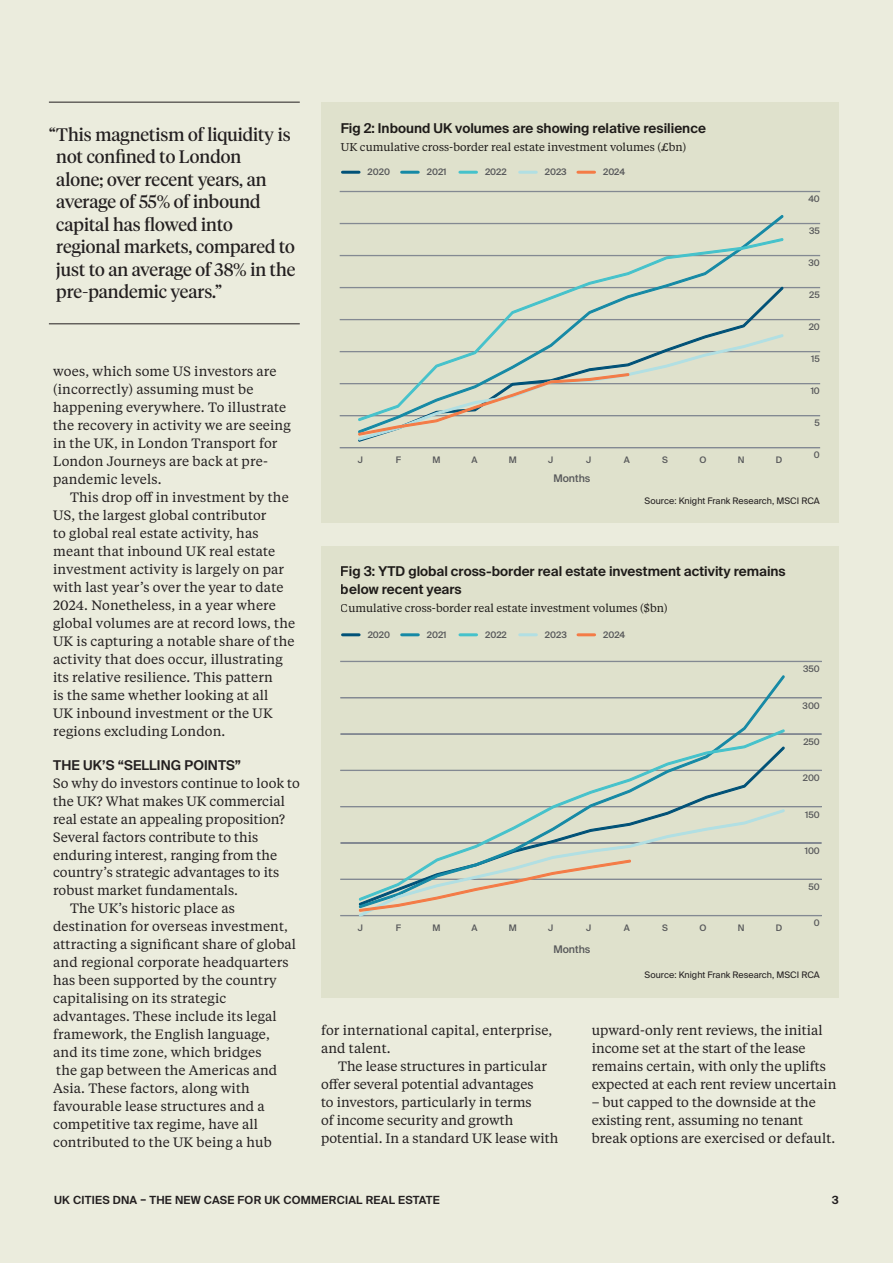
<style>
.page{position:relative;width:893px;height:1263px;background:#ebecdd}
.page>*{position:absolute;margin:0;border:0;box-sizing:border-box;transform-origin:0 0}
.t1{font:18px/22.5px "Tiempos Headline";color:#231f20}
.t2{font:13.5px/18px "Tiempos Text";letter-spacing:.01em;color:#231f20}
.t3{font:600 13.5px/18px "Suisse Intl";color:#231f20}
.t4{font:11.25px "Tiempos Text";color:#231f20}
.t5{font:600 11.25px "Suisse Intl";letter-spacing:.025em;color:#231f20}
.t6{font:500 10.5px "Suisse Intl";color:#57585a}
.t7{font:500 9px "Suisse Intl";color:#57585a}
.t8{font:9px "Suisse Intl";color:#231f20}
</style>
<div class="page">
<div style="left:322px;top:102px;width:517px;height:421px;background:#dfe1cc"></div>
<div style="left:340px;top:191px;width:480px;height:1px;border:1px solid #838992"></div>
<div style="left:340px;top:223px;width:480px;height:1px;border:1px solid #838992"></div>
<div style="left:340px;top:255px;width:480px;height:1px;border:1px solid #838992"></div>
<div style="left:340px;top:287px;width:480px;height:1px;border:1px solid #838992"></div>
<div style="left:340px;top:319px;width:480px;height:1px;border:1px solid #838992"></div>
<div style="left:340px;top:351px;width:480px;height:1px;border:1px solid #838992"></div>
<div style="left:340px;top:383px;width:480px;height:1px;border:1px solid #838992"></div>
<div style="left:340px;top:415px;width:480px;height:1px;border:1px solid #838992"></div>
<div style="left:340px;top:447px;width:480px;height:1px;border:1px solid #838992"></div>
<hr style="left:342px;top:171px;width:17px;height:3px;background:#005177">
<hr style="left:402px;top:171px;width:16px;height:3px;background:#1589a5">
<hr style="left:460px;top:171px;width:16px;height:3px;background:#45c2cb">
<hr style="left:520px;top:171px;width:16px;height:3px;background:#b1dfe3">
<hr style="left:578px;top:171px;width:16px;height:3px;background:#f47b46">
<svg style="left:357px;top:215px;width:427px;height:24px"></svg>
<svg style="left:357px;top:239px;width:427px;height:96px"></svg>
<svg style="left:358px;top:335px;width:425px;height:105px"></svg>
<div style="left:322px;top:546px;width:517px;height:451px;background:#dfe1cc"></div>
<hr style="left:49px;top:102px;width:251px;height:1px;background:#231f20">
<hr style="left:49px;top:324px;width:251px;height:1px;background:#231f20">
<hr style="left:343px;top:633px;width:16px;height:3px;background:#005177">
<hr style="left:402px;top:633px;width:16px;height:3px;background:#1589a5">
<hr style="left:460px;top:633px;width:17px;height:3px;background:#45c2cb">
<hr style="left:520px;top:633px;width:16px;height:3px;background:#b1dfe3">
<hr style="left:578px;top:633px;width:17px;height:3px;background:#f47b46">
<div style="left:341px;top:661px;width:480px;height:1px;border:1px solid #838992"></div>
<div style="left:341px;top:697px;width:480px;height:1px;border:1px solid #838992"></div>
<div style="left:341px;top:734px;width:480px;height:1px;border:1px solid #838992"></div>
<div style="left:341px;top:770px;width:480px;height:1px;border:1px solid #838992"></div>
<div style="left:341px;top:806px;width:480px;height:1px;border:1px solid #838992"></div>
<div style="left:341px;top:843px;width:480px;height:1px;border:1px solid #838992"></div>
<div style="left:341px;top:879px;width:480px;height:1px;border:1px solid #838992"></div>
<div style="left:341px;top:915px;width:480px;height:1px;border:1px solid #838992"></div>
<svg style="left:358px;top:675px;width:428px;height:205px"></svg>
<svg style="left:358px;top:729px;width:427px;height:80px"></svg>
<svg style="left:358px;top:809px;width:427px;height:108px"></svg>
<svg style="left:358px;top:810px;width:426px;height:106px"></svg>
<h1 class="t1" style="left:56px;top:122px;width:241px;text-indent:-7px">“This magnetism of liquidity is not confined to London<br>alone; over recent years, an average of 55% of inbound capital has flowed into regional markets, compared to just to an average of 38% in the pre-pandemic years.”</h1>
<p class="t2" style="left:53px;top:361px;width:239px">woes, which some US investors are (incorrectly) assuming must be happening everywhere. To illustrate the recovery in activity we are seeing in the UK, in London Transport for<br>London Journeys are back at pre&shy;pandemic levels.</p>
<p class="t2" style="left:53px;top:487px;width:243px;text-indent:17px">This drop off in investment by the US, the largest global contributor<br>to global real estate activity, has meant that inbound UK real estate investment activity is largely on par with last year’s over the year to date 2024. Nonetheless, in a year where global volumes are at record lows, the UK is capturing a notable share of the activity that does occur, illustrating its relative resilience. This pattern<br>is the same whether looking at all<br>UK inbound investment or the UK regions excluding London.</p>
<p class="t3" style="left:53px;top:756px;width:189px">THE UK’S “SELLING POINTS”</p>
<p class="t2" style="left:53px;top:773px;width:248px">So why do investors continue to look to</p>
<p class="t2" style="left:53px;top:791px;width:233px">the UK? What makes UK commercial</p>
<p class="t2" style="left:53px;top:809px;width:234px">real estate an appealing proposition?</p>
<p class="t2" style="left:53px;top:827px;width:206px">Several factors contribute to this</p>
<p class="t2" style="left:53px;top:845px;width:226px">enduring interest, ranging from the</p>
<p class="t2" style="left:53px;top:863px;width:227px">country’s strategic advantages to its</p>
<p class="t2" style="left:53px;top:881px;width:186px">robust market fundamentals.</p>
<p class="t2" style="left:70px;top:899px;width:166px">The UK’s historic place as</p>
<p class="t2" style="left:53px;top:917px;width:236px">destination for overseas investment,</p>
<p class="t2" style="left:53px;top:935px;width:244px">attracting a significant share of global</p>
<p class="t2" style="left:53px;top:953px;width:237px">and regional corporate headquarters</p>
<p class="t2" style="left:53px;top:971px;width:225px">has been supported by the country</p>
<p class="t2" style="left:53px;top:989px;width:175px">capitalising on its strategic</p>
<p class="t2" style="left:53px;top:1007px;width:225px">advantages. These include its legal</p>
<p class="t2" style="left:53px;top:1025px;width:218px">framework, the English language,</p>
<p class="t2" style="left:53px;top:1043px;width:210px">and its time zone, which bridges</p>
<p class="t2" style="left:56px;top:1061px;width:222px">the gap between the Americas and</p>
<p class="t2" style="left:53px;top:1079px;width:198px">Asia. These factors, along with</p>
<p class="t2" style="left:53px;top:1097px;width:213px">favourable lease structures and a</p>
<p class="t2" style="left:53px;top:1115px;width:206px">competitive tax regime, have all</p>
<p class="t2" style="left:53px;top:1133px;width:220px">contributed to the UK being a hub</p>
<p class="t3" style="left:341px;top:119px;width:367px">Fig 2: Inbound UK volumes are showing relative resilience</p>
<p class="t4" style="left:341px;top:139px;width:347px">UK cumulative cross-border real estate investment volumes (£bn)</p>
<p class="t7" style="left:368px;top:167px;width:24px">2020</p>
<p class="t7" style="left:427px;top:167px;width:21px">2021</p>
<p class="t7" style="left:485px;top:167px;width:23px">2022</p>
<p class="t7" style="left:545px;top:167px;width:23px">2023</p>
<p class="t7" style="left:603px;top:167px;width:23px">2024</p>
<p class="t7" style="left:358px;top:455px;width:7px">J</p>
<p class="t7" style="left:396px;top:455px;width:7px">F</p>
<p class="t7" style="left:433px;top:455px;width:10px">M</p>
<p class="t7" style="left:472px;top:455px;width:8px">A</p>
<p class="t7" style="left:509px;top:455px;width:10px">M</p>
<p class="t7" style="left:548px;top:455px;width:7px">J</p>
<p class="t7" style="left:586px;top:455px;width:7px">J</p>
<p class="t7" style="left:624px;top:455px;width:8px">A</p>
<p class="t7" style="left:662px;top:455px;width:7px">S</p>
<p class="t7" style="left:699px;top:455px;width:9px">O</p>
<p class="t7" style="left:738px;top:455px;width:8px">N</p>
<p class="t7" style="left:776px;top:455px;width:8px">D</p>
<p class="t6" style="left:553px;top:472px;width:39px">Months</p>
<p class="t7" style="left:808px;top:194px;width:13px">40</p>
<p class="t7" style="left:809px;top:226px;width:12px">35</p>
<p class="t7" style="left:808px;top:258px;width:13px">30</p>
<p class="t7" style="left:809px;top:290px;width:12px">25</p>
<p class="t7" style="left:809px;top:322px;width:13px">20</p>
<p class="t7" style="left:811px;top:354px;width:10px">15</p>
<p class="t7" style="left:811px;top:386px;width:11px">10</p>
<p class="t7" style="left:814px;top:418px;width:7px">5</p>
<p class="t7" style="left:814px;top:450px;width:7px">0</p>
<p class="t8" style="left:645px;top:495px;width:177px">Source: Knight Frank Research, MSCI RCA</p>
<p class="t3" style="left:341px;top:562px;width:446px">Fig 3: YTD global cross-border real estate investment activity remains below recent years</p>
<p class="t4" style="left:341px;top:600px;width:328px">Cumulative cross-border real estate investment volumes ($bn)</p>
<p class="t7" style="left:368px;top:630px;width:24px">2020</p>
<p class="t7" style="left:427px;top:630px;width:21px">2021</p>
<p class="t7" style="left:485px;top:630px;width:23px">2022</p>
<p class="t7" style="left:545px;top:630px;width:23px">2023</p>
<p class="t7" style="left:603px;top:630px;width:23px">2024</p>
<p class="t7" style="left:358px;top:923px;width:7px">J</p>
<p class="t7" style="left:396px;top:923px;width:7px">F</p>
<p class="t7" style="left:433px;top:923px;width:10px">M</p>
<p class="t7" style="left:472px;top:923px;width:8px">A</p>
<p class="t7" style="left:509px;top:923px;width:10px">M</p>
<p class="t7" style="left:548px;top:923px;width:7px">J</p>
<p class="t7" style="left:586px;top:923px;width:7px">J</p>
<p class="t7" style="left:624px;top:923px;width:8px">A</p>
<p class="t7" style="left:662px;top:923px;width:7px">S</p>
<p class="t7" style="left:699px;top:923px;width:9px">O</p>
<p class="t7" style="left:738px;top:923px;width:8px">N</p>
<p class="t7" style="left:776px;top:923px;width:8px">D</p>
<p class="t6" style="left:553px;top:943px;width:39px">Months</p>
<p class="t7" style="left:803px;top:664px;width:18px">350</p>
<p class="t7" style="left:803px;top:700px;width:19px">300</p>
<p class="t7" style="left:803px;top:737px;width:18px">250</p>
<p class="t7" style="left:803px;top:773px;width:18px">200</p>
<p class="t7" style="left:805px;top:809px;width:16px">150</p>
<p class="t7" style="left:805px;top:845px;width:17px">100</p>
<p class="t7" style="left:808px;top:882px;width:13px">50</p>
<p class="t7" style="left:814px;top:918px;width:7px">0</p>
<p class="t2" style="left:321px;top:1021px;width:233px">for international capital, enterprise, and talent.</p>
<p class="t2" style="left:321px;top:1057px;width:239px;text-indent:17px">The lease structures in particular offer several potential advantages<br>to investors, particularly in terms<br>of income security and growth potential. In a standard UK lease with</p>
<p class="t8" style="left:645px;top:970px;width:177px">Source: Knight Frank Research, MSCI RCA</p>
<p class="t2" style="left:592px;top:1021px;width:246px">upward-only rent reviews, the initial income set at the start of the lease remains certain, with only the uplifts expected at each rent review uncertain</p>
<p class="t2" style="left:592px;top:1093px;width:245px">– but capped to the downside at the existing rent, assuming no tenant break options are exercised or default.</p>
<p class="t5" style="left:54px;top:1193px;width:387px">UK CITIES DNA – THE NEW CASE FOR UK COMMERCIAL REAL ESTATE</p>
<p class="t5" style="left:832px;top:1193px;width:9px">3</p>
</div>
